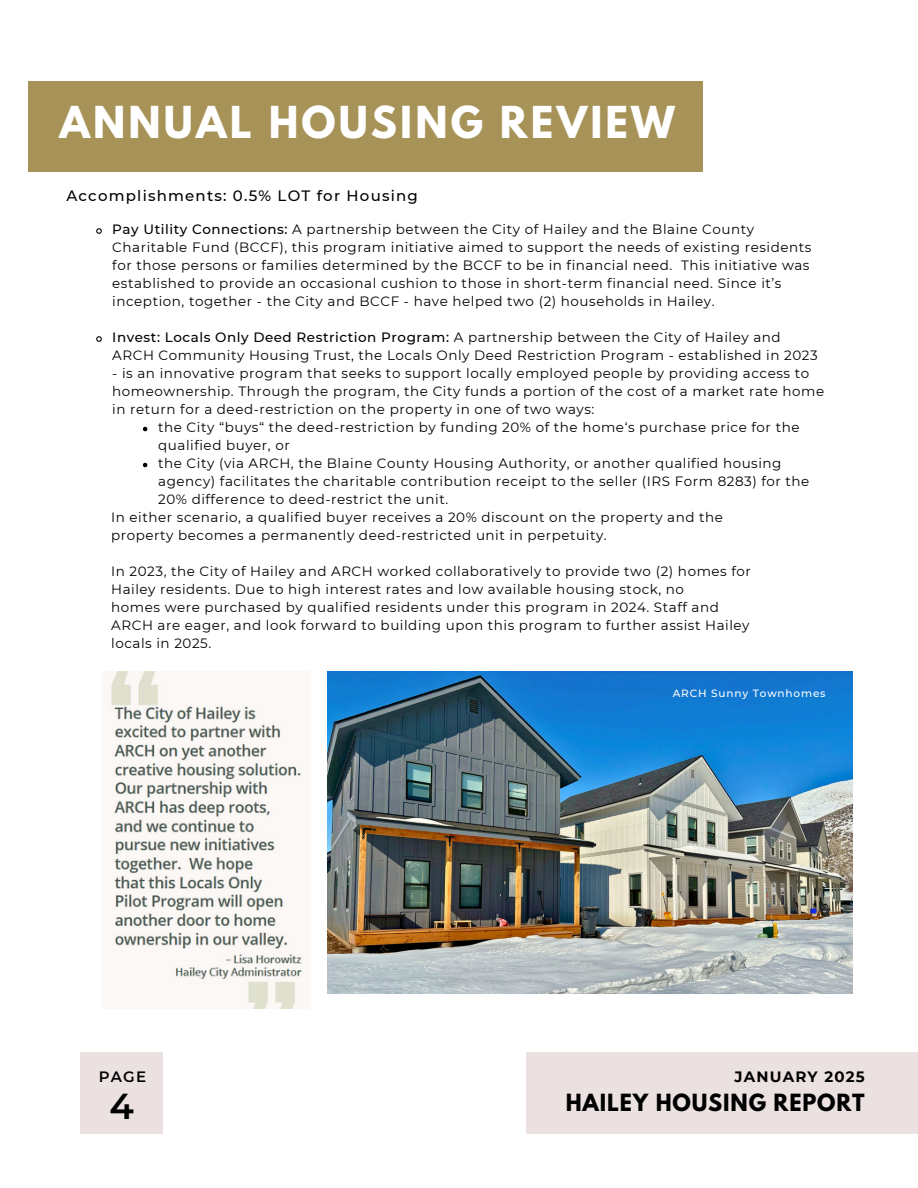
<style>
.page{position:relative;width:918px;height:1188px;background:#fff}
.page>*{position:absolute;margin:0;border:0;box-sizing:border-box;transform-origin:0 0}
.t1{font:700 39px "League Spartan";letter-spacing:.08em;color:#fff}
.t2{font:600 36px "Montserrat";color:#000}
.t3{font:700 21px "League Spartan";letter-spacing:.04em;color:#000}
.t4{font:500 15px "Montserrat";letter-spacing:.08em;color:#000}
.t5{font:700 15px "Montserrat";letter-spacing:.08em;color:#000}
.t6{font:600 15px "Montserrat";color:#000}
.t7{font:13.5px/18px "Montserrat";letter-spacing:.04em;color:#000}
.t8{font:500 10.5px "Montserrat";letter-spacing:.08em;color:#fff}
.s1{font-weight:500}
</style>
<div class="page">
<div style="left:526px;top:1053px;width:392px;height:81px;background:#ebe1e0"></div>
<div style="left:81px;top:1053px;width:82px;height:81px;background:#ebe1e0"></div>
<div style="left:29px;top:82px;width:674px;height:90px;background:#a79258"></div>
<img style="left:110px;top:672px;width:192px;height:336px">
<img style="left:328px;top:672px;width:524px;height:322px">
<svg style="left:96px;top:228px;width:6px;height:6px"></svg>
<svg style="left:96px;top:336px;width:6px;height:6px"></svg>
<svg style="left:143px;top:427px;width:4px;height:4px"></svg>
<svg style="left:143px;top:463px;width:4px;height:4px"></svg>
<h3 class="t1" style="left:60px;top:103px;width:617px">ANNUAL HOUSING REVIEW</h3>
<p class="t4" style="left:66px;top:186px;width:353px">Accomplishments: 0.5% LOT for Housing</p>
<p class="t7" style="left:112px;top:221px;width:701px"><span class="s1">Pay Utility Connections:</span> A partnership between the City of Hailey and the Blaine County Charitable Fund (BCCF), this program initiative aimed to support the needs of existing residents for those persons or families determined by the BCCF to be in financial need. This initiative was established to provide an occasional cushion to those in short-term financial need. Since it’s inception, together - the City and BCCF - have helped two (2) households in Hailey.</p>
<p class="t7" style="left:112px;top:329px;width:707px"><span class="s1">Invest: Locals Only Deed Restriction Program:</span> A partnership between the City of Hailey and<br>ARCH Community Housing Trust, the Locals Only Deed Restriction Program - established in 2023</p>
<p class="t7" style="left:112px;top:365px;width:713px">- is an innovative program that seeks to support locally employed people by providing access to homeownership. Through the program, the City funds a portion of the cost of a market rate home in return for a deed-restriction on the property in one of two ways:</p>
<p class="t7" style="left:158px;top:419px;width:643px">the City “buys“ the deed-restriction by funding 20% of the home‘s purchase price for the qualified buyer, or</p>
<p class="t7" style="left:158px;top:455px;width:653px">the City (via ARCH, the Blaine County Housing Authority, or another qualified housing agency) facilitates the charitable contribution receipt to the seller (IRS Form 8283) for the<br>20% difference to deed-restrict the unit.</p>
<h5 class="t7" style="left:111px;top:509px;width:613px">In either scenario, a qualified buyer receives a 20% discount on the property and the property becomes a permanently deed-restricted unit in perpetuity.</h5>
<h5 class="t7" style="left:111px;top:563px;width:641px">In 2023, the City of Hailey and ARCH worked collaboratively to provide two (2) homes for Hailey residents. Due to high interest rates and low available housing stock, no<br>homes were purchased by qualified residents under this program in 2024. Staff and ARCH are eager, and look forward to building upon this program to further assist Hailey</h5>
<p class="t7" style="left:111px;top:635px;width:102px">locals in 2025.</p>
<p class="t6" style="left:99px;top:1067px;width:49px">PAGE</p>
<p class="t2" style="left:110px;top:1084px;width:26px">4</p>
<h3 class="t8" style="left:673px;top:687px;width:154px">ARCH Sunny Townhomes</h3>
<h1 class="t5" style="left:734px;top:1067px;width:132px">JANUARY 2025</h1>
<h4 class="t3" style="left:566px;top:1092px;width:301px">HAILEY HOUSING REPORT</h4>
</div>
